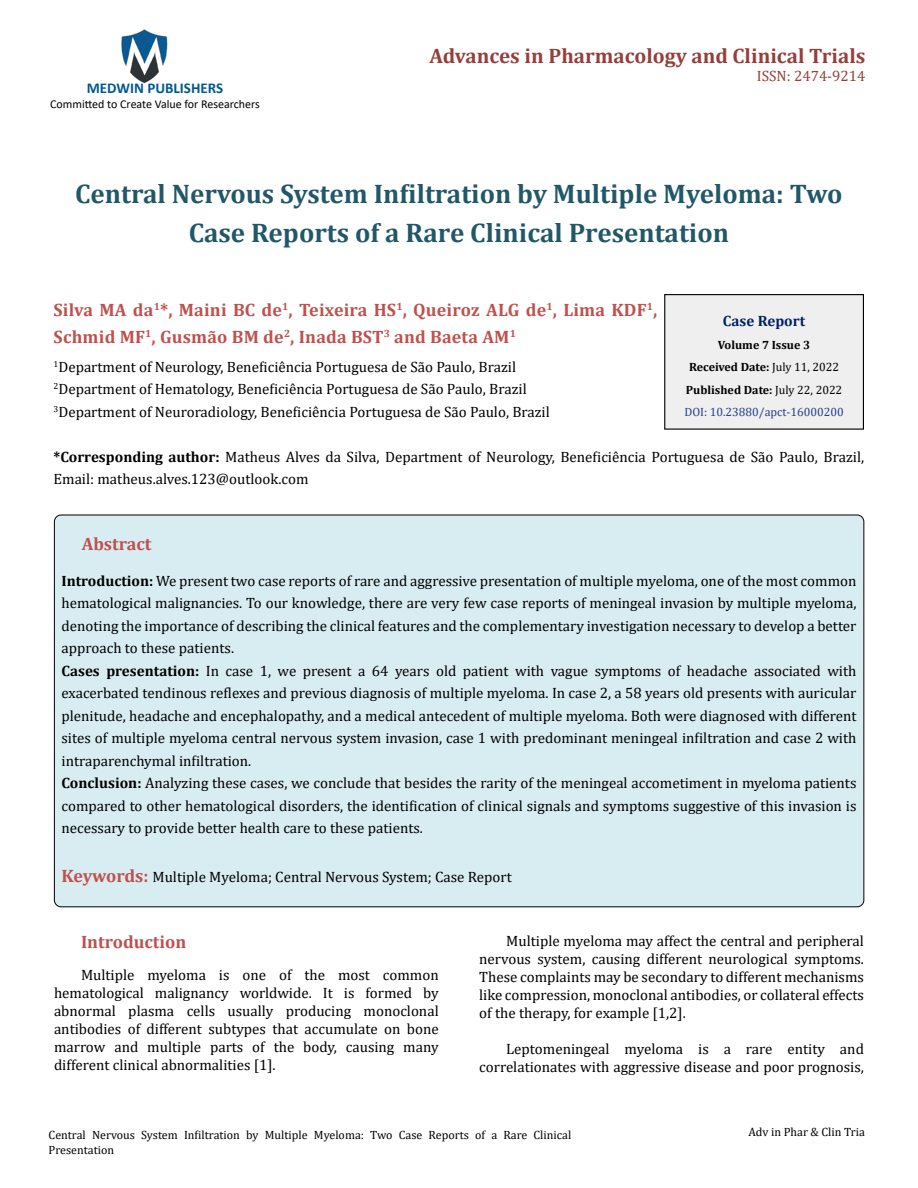
<style>
.page{position:relative;width:918px;height:1188px;background:#fff}
.page>*{position:absolute;margin:0;border:0;box-sizing:border-box;transform-origin:0 0}
.t1{font:700 27px/39px "Cambria";color:#215868;text-align:center}
.t2{font:700 21px "Cambria";color:#953f3c}
.t3{font:700 18px/27px "Cambria";letter-spacing:.01em;color:#c0504d}
.t4{font:15px/22.5px "Cambria";color:#000}
.t5{font:700 15px "Calibri";color:#005991}
.t6{font:15px "Cambria";color:#953f3c}
.t7{font:700 15px "Cambria";color:#002060}
.t8{font:12px/14.4px "Cambria";color:#000}
.t9{font:700 12px/22.5px "Cambria";color:#000;text-align:center}
.t10{font:12px "Calibri";color:#000}
.s1{font-weight:700}
.s2{font-weight:400}
.s3{font-weight:400;color:#25408f}
.s4{font-weight:700;font-size:18px;color:#c0504d}
</style>
<div class="page">
<img style="left:121px;top:29px;width:47px;height:55px">
<div style="left:665px;top:295px;width:198px;height:134px;background:#efefef"></div>
<div style="left:664px;top:294px;width:200px;height:136px;border:1px solid #000"></div>
<div style="left:54px;top:515px;width:810px;height:392px;background:#d8edf2;border-radius:7px"></div>
<p class="t5" style="left:87px;top:78px;width:138px">MEDWIN PUBLISHERS</p>
<p class="t10" style="left:50px;top:95px;width:211px">Committed to Create Value for Researchers</p>
<h2 class="t2" style="left:429px;top:42px;width:438px">Advances in Pharmacology and Clinical Trials</h2>
<p class="t6" style="left:757px;top:68px;width:110px">ISSN: 2474-9214</p>
<h1 class="t1" style="left:75px;top:174px;width:769px">Central Nervous System Infiltration by Multiple Myeloma: Two<br>Case Reports of a Rare Clinical Presentation</h1>
<p class="t3" style="left:54px;top:295px;width:605px">Silva MA da<sup>1</sup>*, Maini BC de<sup>1</sup>, Teixeira HS<sup>1</sup>, Queiroz ALG de<sup>1</sup>, Lima KDF<sup>1</sup>,<br>Schmid MF<sup>1</sup>, Gusmão BM de<sup>2</sup>, Inada BST<sup>3</sup> and Baeta AM<sup>1</sup></p>
<p class="t4" style="left:54px;top:355px;width:498px"><sup>1</sup>Department of Neurology, Beneficiência Portuguesa de São Paulo, Brazil<br><sup>2</sup>Department of Hematology, Beneficiência Portuguesa de São Paulo, Brazil<br><sup>3</sup>Department of Neuroradiology, Beneficiência Portuguesa de São Paulo, Brazil</p>
<p class="t4" style="left:54px;top:445px;width:812px"><span class="s1">*Corresponding author:</span> Matheus Alves da Silva, Department of Neurology, Beneficiência Portuguesa de São Paulo, Brazil,<br>Email: matheus.alves.123@outlook.com</p>
<p class="t7" style="left:723px;top:311px;width:84px">Case Report</p>
<p class="t9" style="left:684px;top:333px;width:161px">Volume 7 Issue 3<br>Received Date: <span class="s2">July 11, 2022<br></span>Published Date: <span class="s2">July 22, 2022<br></span><span class="s3">DOI: 10.23880/apct-16000200</span></p>
<p class="t3" style="left:82px;top:529px;width:71px">Abstract</p>
<p class="t4" style="left:62px;top:569px;width:797px"><span class="s1">Introduction:</span> We present two case reports of rare and aggressive presentation of multiple myeloma, one of the most common hematological malignancies. To our knowledge, there are very few case reports of meningeal invasion by multiple myeloma, denoting the importance of describing the clinical features and the complementary investigation necessary to develop a better approach to these patients.<br><span class="s1">Cases presentation:</span> In case 1, we present a 64 years old patient with vague symptoms of headache associated with exacerbated tendinous reflexes and previous diagnosis of multiple myeloma. In case 2, a 58 years old presents with auricular plenitude, headache and encephalopathy, and a medical antecedent of multiple myeloma. Both were diagnosed with different sites of multiple myeloma central nervous system invasion, case 1 with predominant meningeal infiltration and case 2 with intraparenchymal infiltration.<br><span class="s1">Conclusion:</span> Analyzing these cases, we conclude that besides the rarity of the meningeal accometiment in myeloma patients compared to other hematological disorders, the identification of clinical signals and symptoms suggestive of this invasion is necessary to provide better health care to these patients.</p>
<p class="t4" style="left:62px;top:865px;width:452px"><span class="s4">Keywords:</span> Multiple Myeloma; Central Nervous System; Case Report</p>
<p class="t3" style="left:81px;top:928px;width:107px">Introduction</p>
<p class="t4" style="left:54px;top:966px;width:386px;line-height:18px;text-align:justify;text-indent:27px">Multiple myeloma is one of the most common hematological malignancy worldwide. It is formed by abnormal plasma cells usually producing monoclonal antibodies of different subtypes that accumulate on bone marrow and multiple parts of the body, causing many different clinical abnormalities [1].</p>
<p class="t4" style="left:479px;top:932px;width:386px;line-height:18px;text-align:justify;text-indent:27px">Multiple myeloma may affect the central and peripheral nervous system, causing different neurological symptoms.<br>These complaints may be secondary to different mechanisms like compression, monoclonal antibodies, or collateral effects of the therapy, for example [1,2].</p>
<p class="t4" style="left:479px;top:1040px;width:386px;line-height:18px;text-align:right">Leptomeningeal myeloma is a rare entity and correlationates with aggressive disease and poor prognosis,</p>
<p class="t8" style="left:49px;top:1128px;width:524px">Central Nervous System Infiltration by Multiple Myeloma: Two Case Reports of a Rare Clinical<br>Presentation</p>
<p class="t8" style="left:749px;top:1125px;width:118px">Adv in Phar &amp; Clin Tria</p>
</div>
